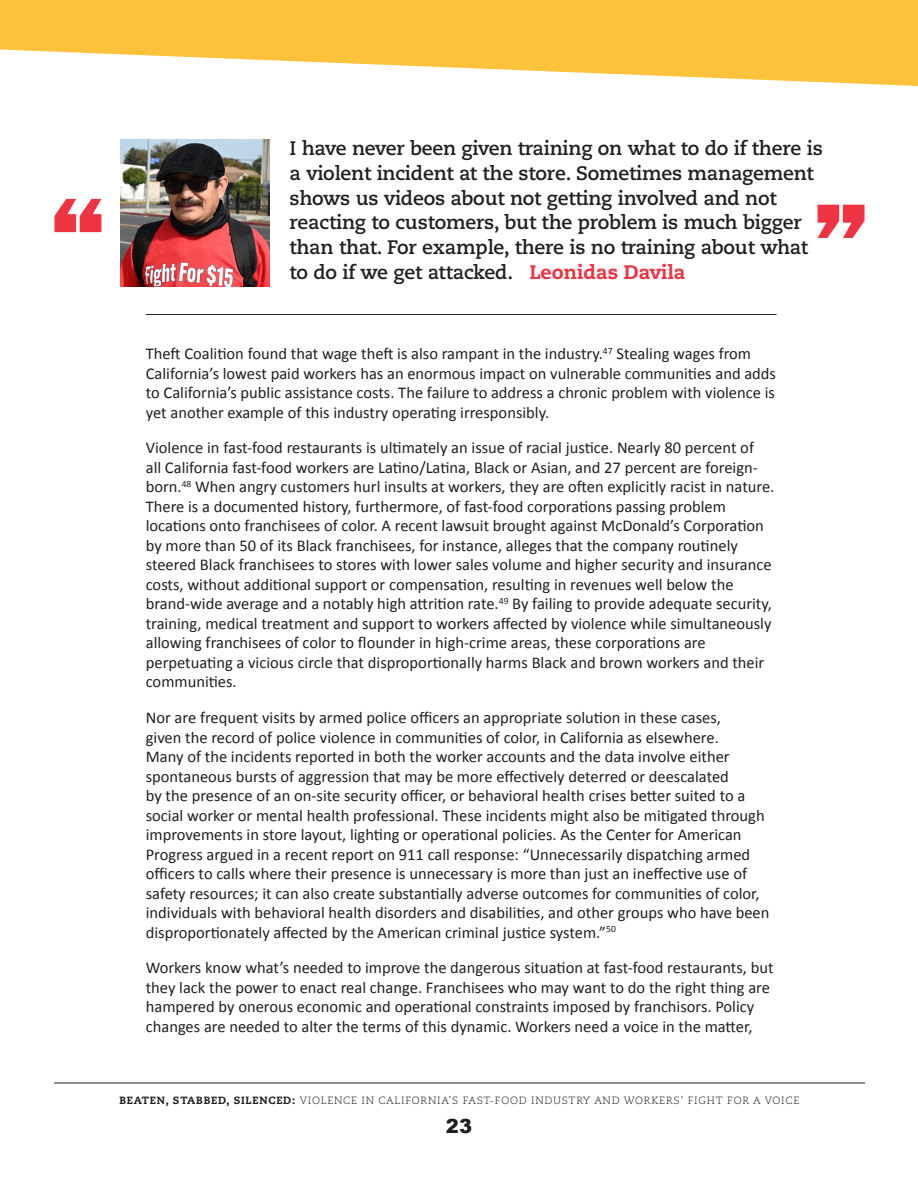
<style>
.page{position:relative;width:918px;height:1188px;background:#fff}
.page>*{position:absolute;margin:0;border:0;box-sizing:border-box;transform-origin:0 0}
.t1{font:112.35px "ITC Franklin Gothic Std Hvy";color:#ee3342;scale:1.11 1}
.t2{font:700 19.5px/24.8px "Caecilia LT Std";letter-spacing:-.01em;color:#231f20}
.t3{font:900 19.5px "Arial";color:#231f20}
.maintext{font:16.5px/19.5px "Calibri";color:#231f20}
.t4{font:300 10.5px "Caecilia LT Std";letter-spacing:.07em;color:#231f20}
.s1{font-weight:800;color:#ee3342}
.s2{font-weight:800}
</style>
<div class="page">
<hr style="left:54px;top:1083px;width:811px;height:1px;background:#231f20">
<svg style="left:0;top:0;width:918px;height:86px;fill:#fdc23c"></svg>
<img style="left:121px;top:140px;width:149px;height:147px">
<hr style="left:146px;top:314px;width:631px;height:1px;background:#231f20">
<p class="t1" style="left:45px;top:171px;width:60px">“</p>
<p class="t2" style="left:289px;top:136px;width:535px">I have never been given training on what to do if there is a violent incident at the store. Sometimes management shows us videos about not getting involved and not reacting to customers, but the problem is much bigger than that. For example, there is no training about what</p>
<p class="t1" style="left:874px;top:266px;width:60px;rotate:-180deg">“</p>
<p class="t2" style="left:289px;top:260px;width:398px">to do if we get attacked. <span class="s1">Leonidas Davila</span></p>
<p class="maintext" style="left:146px;top:344px;width:632px">Theft Coalition found that wage theft is also rampant in the industry.<sup>47</sup> Stealing wages from California’s lowest paid workers has an enormous impact on vulnerable communities and adds to California’s public assistance costs. The failure to address a chronic problem with violence is yet another example of this industry operating irresponsibly.</p>
<p class="maintext" style="left:146px;top:438px;width:630px">Violence in fast-food restaurants is ultimately an issue of racial justice. Nearly 80 percent of<br>all California fast-food workers are Latino/Latina, Black or Asian, and 27 percent are foreign&shy;born.<sup>48</sup> When angry customers hurl insults at workers, they are often explicitly racist in nature.<br>There is a documented history, furthermore, of fast-food corporations passing problem locations onto franchisees of color. A recent lawsuit brought against McDonald’s Corporation by more than 50 of its Black franchisees, for instance, alleges that the company routinely steered Black franchisees to stores with lower sales volume and higher security and insurance costs, without additional support or compensation, resulting in revenues well below the brand-wide average and a notably high attrition rate.<sup>49</sup> By failing to provide adequate security, training, medical treatment and support to workers affected by violence while simultaneously allowing franchisees of color to flounder in high-crime areas, these corporations are perpetuating a vicious circle that disproportionally harms Black and brown workers and their communities.</p>
<p class="maintext" style="left:146px;top:708px;width:625px">Nor are frequent visits by armed police officers an appropriate solution in these cases,<br>given the record of police violence in communities of color, in California as elsewhere.<br>Many of the incidents reported in both the worker accounts and the data involve either spontaneous bursts of aggression that may be more effectively deterred or deescalated<br>by the presence of an on-site security officer, or behavioral health crises better suited to a social worker or mental health professional. These incidents might also be mitigated through improvements in store layout, lighting or operational policies. As the Center for American Progress argued in a recent report on 911 call response: “Unnecessarily dispatching armed officers to calls where their presence is unnecessary is more than just an ineffective use of safety resources; it can also create substantially adverse outcomes for communities of color, individuals with behavioral health disorders and disabilities, and other groups who have been disproportionately affected by the American criminal justice system.”<sup>50</sup></p>
<p class="maintext" style="left:146px;top:958px;width:629px">Workers know what’s needed to improve the dangerous situation at fast-food restaurants, but they lack the power to enact real change. Franchisees who may want to do the right thing are hampered by onerous economic and operational constraints imposed by franchisors. Policy changes are needed to alter the terms of this dynamic. Workers need a voice in the matter,</p>
<p class="t4" style="left:119px;top:1094px;width:682px"><span class="s2">BEATEN, STABBED, SILENCED:</span> VIOLENCE IN CALIFORNIA’S FAST-FOOD INDUSTRY AND WORKERS’ FIGHT FOR A VOICE</p>
<p class="t3" style="left:446px;top:1112px;width:28px">23</p>
</div>
